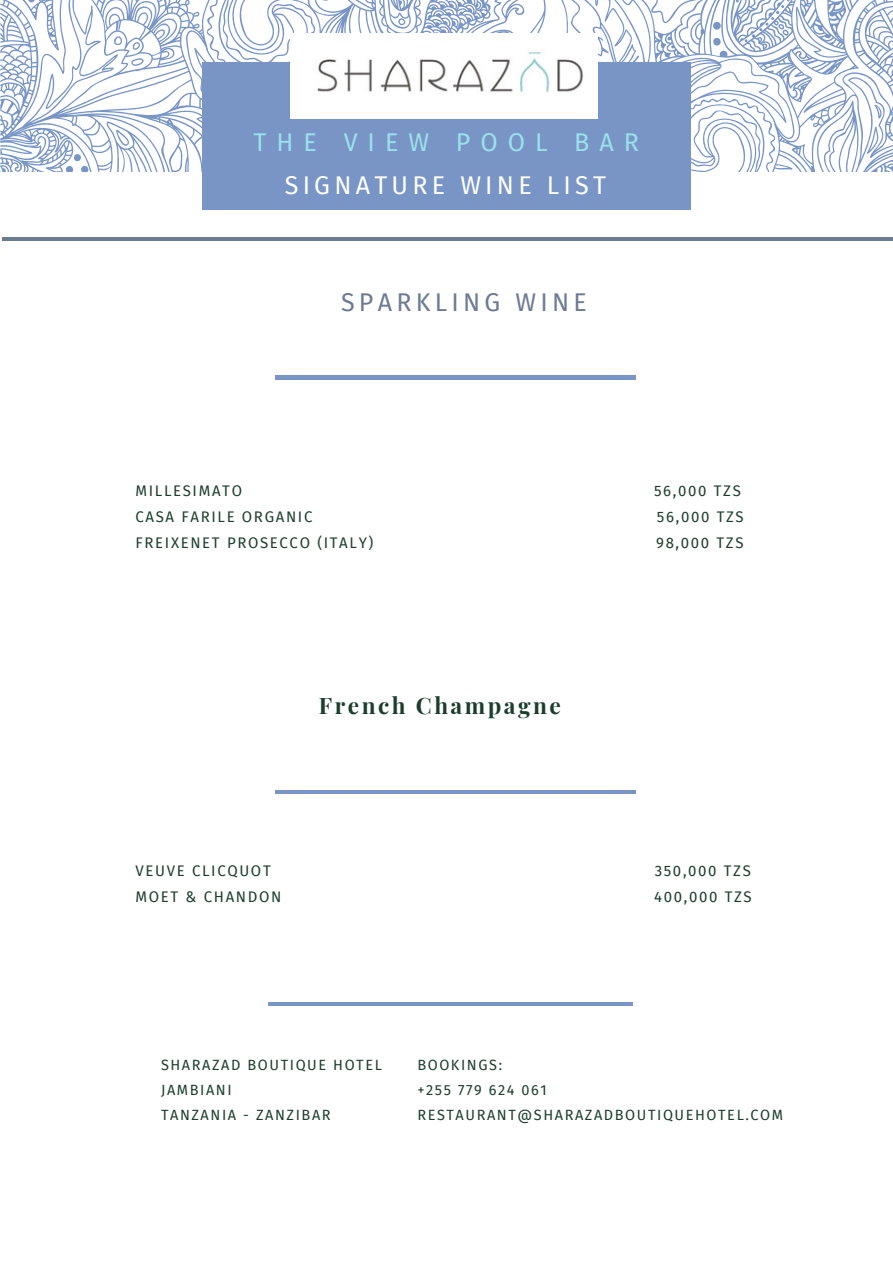
<style>
.page{position:relative;width:893px;height:1264px;background:#fff}
.page>*{position:absolute;margin:0;border:0;box-sizing:border-box;transform-origin:0 0}
.t1{font:25.05px "Fira Sans";letter-spacing:.17em;color:#fff}
.t2{font:25.05px "Fira Sans";letter-spacing:.4em;color:#9be1eb}
.t3{font:25.05px "Fira Sans";letter-spacing:.17em;color:#6c7a92}
.t4{font:700 22.65px "Playfair Display";letter-spacing:.11em;color:#1b3e2c}
.t5{font:15px "Fira Sans";letter-spacing:.11em;color:#1b3e2c}
.t6{font:14.55px/24.8px "Fira Sans";letter-spacing:.11em;color:#1b3e2c}
</style>
<div class="page">
<svg style="left:0;top:0;width:892px;height:171px"></svg>
<svg style="left:387px;top:0;width:128px;height:29px"></svg>
<hr style="left:3px;top:237px;width:889px;height:3px;background:#6c7a92">
<div style="left:202px;top:62px;width:488px;height:147px;background:#7895c6"></div>
<img style="left:290px;top:33px;width:307px;height:86px">
<hr style="left:268px;top:1002px;width:364px;height:3px;background:#7895c6">
<hr style="left:275px;top:375px;width:360px;height:4px;background:#7895c6">
<hr style="left:275px;top:790px;width:360px;height:3px;background:#7895c6">
<h1 class="t2" style="left:253px;top:128px;width:387px">THE VIEW POOL BAR</h1>
<h1 class="t1" style="left:285px;top:171px;width:323px">SIGNATURE WINE LIST</h1>
<h1 class="t3" style="left:341px;top:288px;width:247px">SPARKLING WINE</h1>
<p class="t5" style="left:135px;top:482px;width:108px">MILLESIMATO</p>
<p class="t5" style="left:654px;top:482px;width:88px">56,000 TZS</p>
<p class="t5" style="left:135px;top:508px;width:178px">CASA FARILE ORGANIC</p>
<p class="t5" style="left:657px;top:508px;width:88px">56,000 TZS</p>
<p class="t5" style="left:135px;top:533px;width:239px">FREIXENET PROSECCO (ITALY)</p>
<p class="t5" style="left:656px;top:533px;width:89px">98,000 TZS</p>
<h2 class="t4" style="left:319px;top:690px;width:243px">French Champagne</h2>
<p class="t5" style="left:136px;top:862px;width:137px">VEUVE CLICQUOT</p>
<p class="t5" style="left:654px;top:862px;width:98px">350,000 TZS</p>
<p class="t5" style="left:136px;top:888px;width:147px">MOET &amp; CHANDON</p>
<p class="t5" style="left:654px;top:888px;width:99px">400,000 TZS</p>
<p class="t6" style="left:161px;top:1052px;width:222px">SHARAZAD BOUTIQUE HOTEL<br>JAMBIANI<br>TANZANIA - ZANZIBAR</p>
<p class="t6" style="left:417px;top:1052px;width:367px">BOOKINGS:<br>+255 779 624 061<br>RESTAURANT@SHARAZADBOUTIQUEHOTEL.COM</p>
</div>
